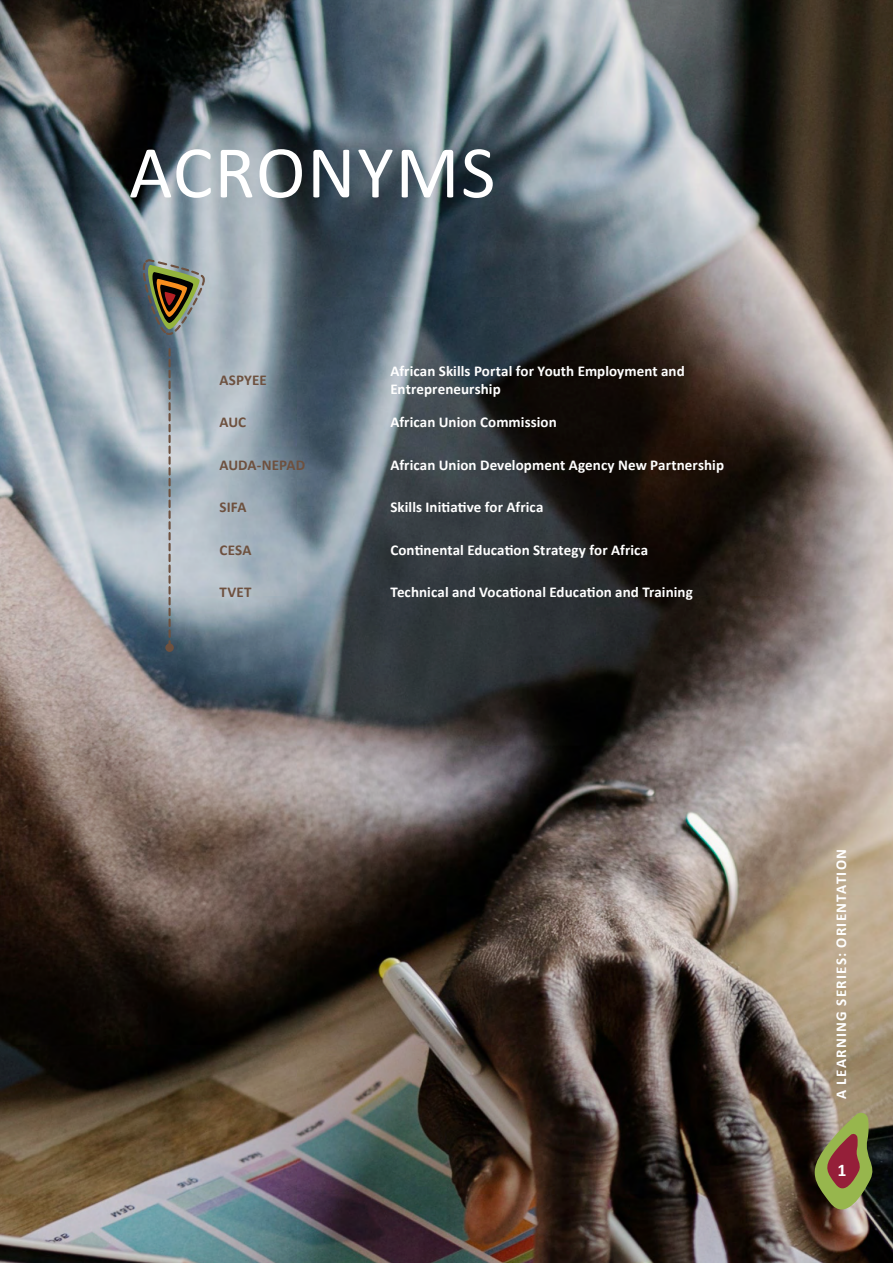
<style>
.page{position:relative;width:893px;height:1263px;background:#fff}
.page>*{position:absolute;margin:0;border:0;box-sizing:border-box;transform-origin:0 0}
.t1{font:75px "Calibri";letter-spacing:.02em;color:#fff}
.t2{font:700 17.85px "Calibri";color:#fff}
.t3{font:700 15px/18px "Calibri";letter-spacing:.005em;color:#fff}
.t4{font:700 15px "Calibri";letter-spacing:.005em;color:#6e513f}
.t5{font:700 15px "Calibri";letter-spacing:.08em;color:#fff}
</style>
<div class="page">
<img style="left:0;top:0;width:893px;height:1263px">
<img style="left:808px;top:1111px;width:69px;height:112px">
<svg style="left:141px;top:258px;width:65px;height:78px;background:#757864"></svg>
<svg style="left:169px;top:349px;width:2px;height:294px"></svg>
<div style="left:165px;top:643px;width:9px;height:9px;background:#6e513f;border-radius:50%"></div>
<h1 class="t1" style="left:129px;top:120px;width:368px">ACRONYMS</h1>
<p class="t4" style="left:220px;top:369px;width:49px">ASPYEE</p>
<p class="t3" style="left:390px;top:361px;width:296px">African Skills Portal for Youth Employment and<br>Entrepreneurship</p>
<p class="t4" style="left:220px;top:412px;width:28px">AUC</p>
<p class="t3" style="left:390px;top:413px;width:168px">African Union Commission</p>
<p class="t4" style="left:220px;top:454px;width:87px">AUDA-NEPAD</p>
<p class="t3" style="left:390px;top:455px;width:335px">African Union Development Agency New Partnership</p>
<p class="t4" style="left:220px;top:497px;width:28px">SIFA</p>
<p class="t3" style="left:390px;top:498px;width:155px">Skills Initiative for Africa</p>
<p class="t4" style="left:220px;top:539px;width:33px">CESA</p>
<p class="t3" style="left:390px;top:541px;width:259px">Continental Education Strategy for Africa</p>
<p class="t4" style="left:220px;top:582px;width:33px">TVET</p>
<p class="t3" style="left:390px;top:583px;width:304px">Technical and Vocational Education and Training</p>
<p class="t5" style="left:831px;top:1099px;width:252px;rotate:-90deg">A LEARNING SERIES: ORIENTATION</p>
<p class="t2" style="left:837px;top:1157px;width:11px">1</p>
</div>
